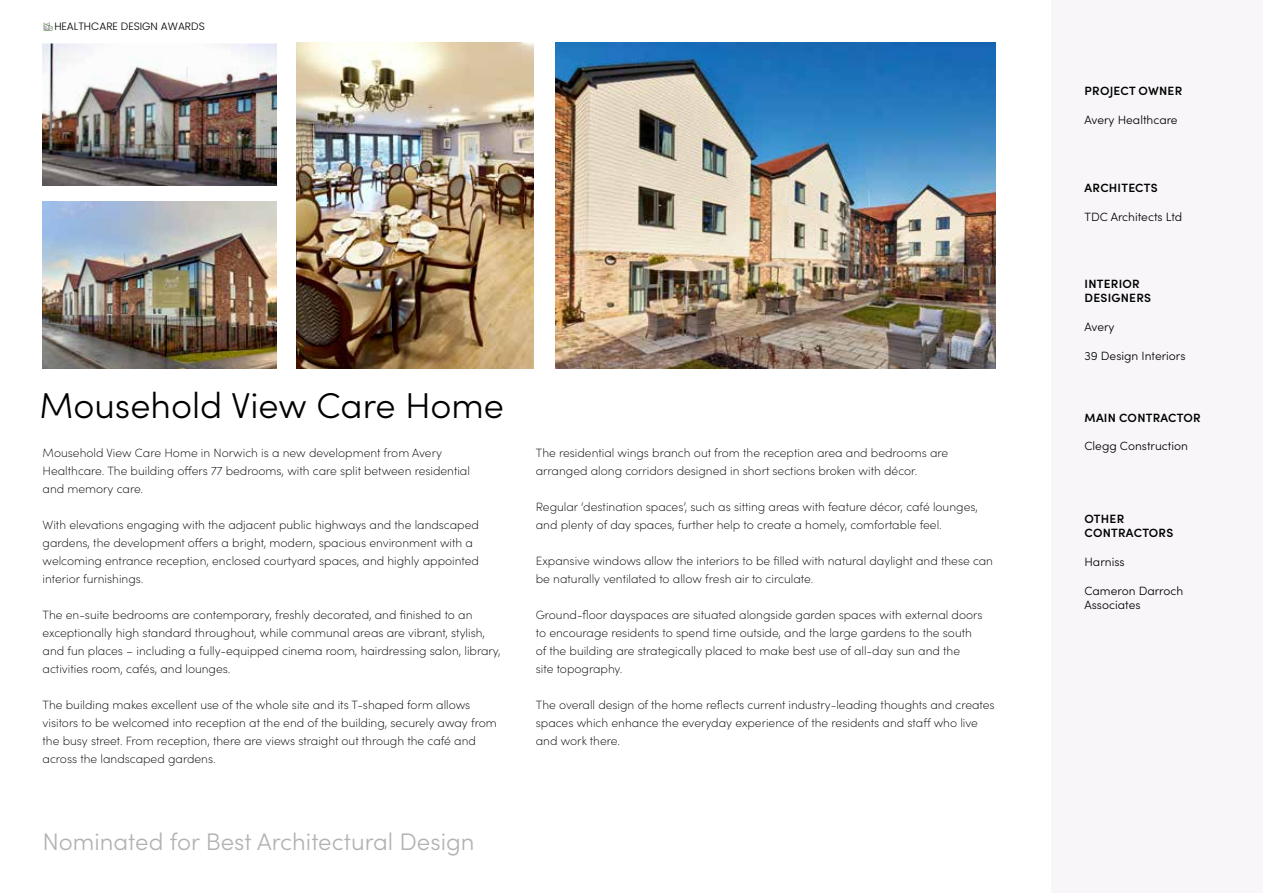
<style>
.page{position:relative;width:1263px;height:893px;background:#fff}
.page>*{position:absolute;margin:0;border:0;box-sizing:border-box;transform-origin:0 0}
.t1{font:300 36px "Sofia Pro";color:#000}
.t2{font:300 24px "Sofia Pro";color:#b3b2b2}
.t3{font:200 12px/18px "Sofia Pro";color:#000}
.t4{font:300 12px/14.4px "Sofia Pro";color:#000}
.t5{font:600 12px/14.4px "Sofia Pro";letter-spacing:.02em;color:#000}
.t6{font:300 10.65px "Poppins";color:#000}
</style>
<div class="page">
<div style="left:1051px;top:0;width:212px;height:893px;background:#f8f6f9"></div>
<svg style="left:43px;top:22px;width:9px;height:8px"></svg>
<img style="left:296px;top:43px;width:238px;height:326px">
<img style="left:43px;top:202px;width:234px;height:167px">
<img style="left:43px;top:43px;width:234px;height:142px">
<img style="left:555px;top:43px;width:440px;height:326px">
<p class="t6" style="left:54px;top:20px;width:152px">HEALTHCARE DESIGN AWARDS</p>
<h1 class="t1" style="left:39px;top:379px;width:466px">Mousehold View Care Home</h1>
<p class="t3" style="left:43px;top:443px;width:429px">Mousehold View Care Home in Norwich is a new development from Avery<br>Healthcare. The building offers 77 bedrooms, with care split between residential and memory care.</p>
<p class="t3" style="left:43px;top:515px;width:438px">With elevations engaging with the adjacent public highways and the landscaped gardens, the development offers a bright, modern, spacious environment with a welcoming entrance reception, enclosed courtyard spaces, and highly appointed interior furnishings.</p>
<p class="t3" style="left:43px;top:605px;width:460px">The en-suite bedrooms are contemporary, freshly decorated, and finished to an exceptionally high standard throughout, while communal areas are vibrant, stylish, and fun places – including a fully-equipped cinema room, hairdressing salon, library, activities room, cafés, and lounges.</p>
<p class="t3" style="left:43px;top:695px;width:456px">The building makes excellent use of the whole site and its T-shaped form allows visitors to be welcomed into reception at the end of the building, securely away from the busy street. From reception, there are views straight out through the café and across the landscaped gardens.</p>
<h2 class="t2" style="left:43px;top:825px;width:433px">Nominated for Best Architectural Design</h2>
<p class="t3" style="left:536px;top:443px;width:414px">The residential wings branch out from the reception area and bedrooms are arranged along corridors designed in short sections broken with décor.</p>
<p class="t3" style="left:536px;top:497px;width:444px">Regular ‘destination spaces’, such as sitting areas with feature décor, café lounges, and plenty of day spaces, further help to create a homely, comfortable feel.</p>
<p class="t3" style="left:536px;top:551px;width:459px">Expansive windows allow the interiors to be filled with natural daylight and these can be naturally ventilated to allow fresh air to circulate.</p>
<p class="t3" style="left:536px;top:605px;width:448px">Ground-floor dayspaces are situated alongside garden spaces with external doors to encourage residents to spend time outside, and the large gardens to the south of the building are strategically placed to make best use of all-day sun and the<br>site topography.</p>
<p class="t3" style="left:536px;top:695px;width:460px">The overall design of the home reflects current industry-leading thoughts and creates spaces which enhance the everyday experience of the residents and staff who live and work there.</p>
<p class="t5" style="left:1084px;top:83px;width:99px">PROJECT OWNER</p>
<p class="t4" style="left:1084px;top:112px;width:95px">Avery Healthcare</p>
<p class="t5" style="left:1084px;top:179px;width:75px">ARCHITECTS</p>
<p class="t4" style="left:1084px;top:208px;width:99px">TDC Architects Ltd</p>
<p class="t5" style="left:1084px;top:276px;width:68px">INTERIOR<br>DESIGNERS</p>
<p class="t4" style="left:1084px;top:319px;width:32px">Avery</p>
<p class="t4" style="left:1084px;top:348px;width:102px">39 Design Interiors</p>
<p class="t5" style="left:1084px;top:409px;width:118px">MAIN CONTRACTOR</p>
<p class="t4" style="left:1084px;top:438px;width:105px">Clegg Construction</p>
<p class="t5" style="left:1084px;top:511px;width:90px">OTHER<br>CONTRACTORS</p>
<p class="t4" style="left:1084px;top:554px;width:42px">Harniss</p>
<p class="t4" style="left:1084px;top:583px;width:100px">Cameron Darroch<br>Associates</p>
</div>
